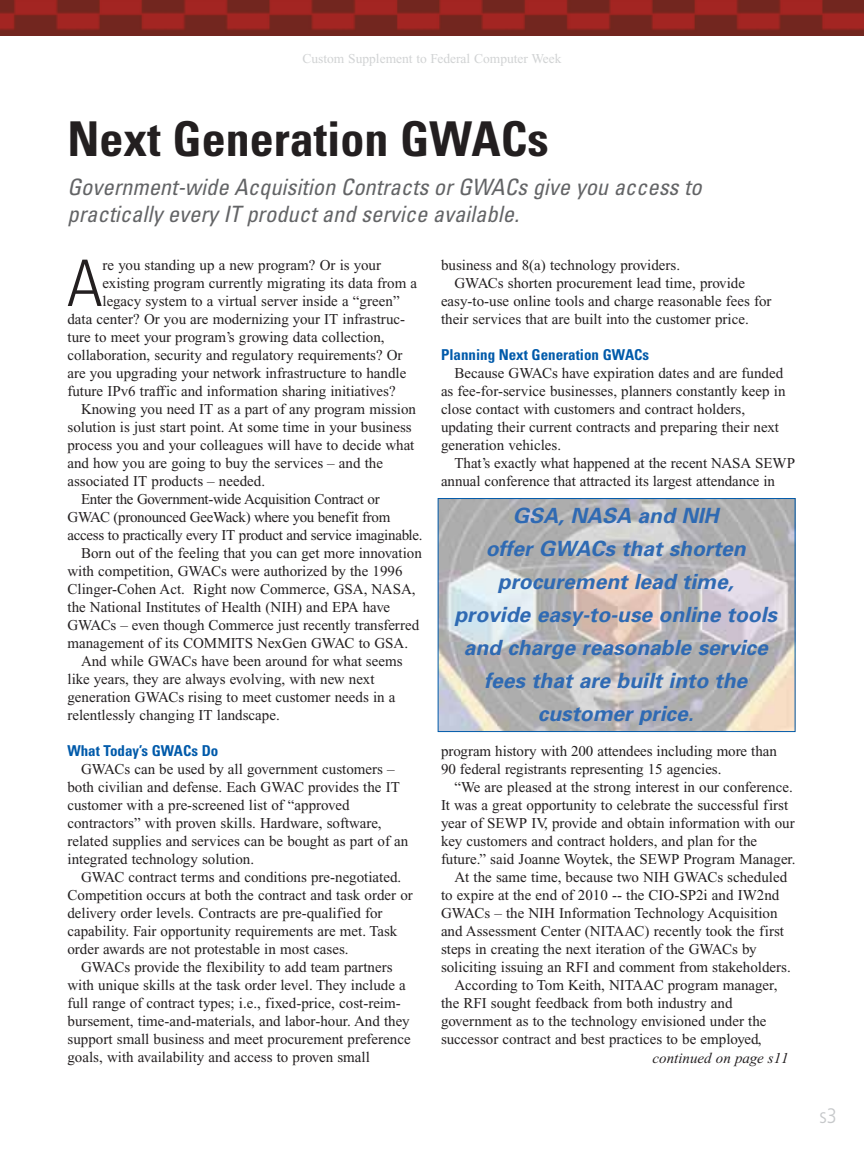
<style>
.page{position:relative;width:864px;height:1161px;background:#fff}
.page>*{position:absolute;margin:0;border:0;box-sizing:border-box;transform-origin:0 0}
.t1{font:300 condensed 64.2px "Univers";color:#231f20}
.t2{font:700 condensed 48px "Univers";color:#231f20}
.t3{font:italic condensed 22.5px/27px "Univers";color:#636466}
.t4{font:italic 700 21px/33px "Univers";color:#2f6ab3;text-align:center}
.t5{font:300 condensed 21px "Frutiger";color:#c6c8ca}
.t6{font:15px/18px "Times";color:#231f20}
.t7{font:15px "Times";letter-spacing:-.02em;color:#231f20}
.t8{font:700 condensed 15px "Univers";color:#005aaa}
.t9{font:italic 15px "Times";color:#231f20}
.t10{font:13.5px "Times";color:#d1d3d4}
</style>
<div class="page">
<img style="left:0;top:0;width:864px;height:36px">
<img style="left:440px;top:500px;width:353px;height:230px">
<div style="left:438px;top:498px;width:357px;height:234px;border:1px solid #005aaa"></div>
<p class="t10" style="left:302px;top:54px;width:261px">Custom Supplement to Federal Computer Week</p>
<h2 class="t2" style="left:68px;top:121px;width:483px">Next Generation GWACs</h2>
<h3 class="t3" style="left:68px;top:176px;width:640px">Government-wide Acquisition Contracts orGWACs give you access to practically every IT productand service available.</h3>
<h1 class="t1" style="left:67px;top:260px;width:37px">A</h1>
<p class="t6" style="left:103px;top:257px;width:280px">re you standing up a new program? Or is your</p>
<p class="t6" style="left:103px;top:275px;width:316px">existing program currently migrating its data from a</p>
<p class="t6" style="left:103px;top:293px;width:299px">legacy system to a virtual server inside a “green”</p>
<p class="t6" style="left:68px;top:311px;width:339px">data center? Or you are modernizing your IT infrastruc-</p>
<p class="t6" style="left:68px;top:329px;width:319px">ture to meet your program’s growing data collection,</p>
<p class="t6" style="left:68px;top:347px;width:337px">collaboration, security and regulatory requirements? Or</p>
<p class="t6" style="left:68px;top:365px;width:340px">are you upgrading your network infrastructure to handle</p>
<p class="t6" style="left:68px;top:383px;width:330px">future IPv6 traffic and information sharing initiatives?</p>
<p class="t6" style="left:81px;top:401px;width:337px">Knowing you need IT as a part of any program mission</p>
<p class="t6" style="left:68px;top:419px;width:346px">solution is just start point. At some time in your business</p>
<p class="t6" style="left:68px;top:437px;width:349px">process you and your colleagues will have to decide what</p>
<p class="t6" style="left:68px;top:455px;width:317px">and how you are going to buy the services – and the</p>
<p class="t6" style="left:68px;top:473px;width:199px">associated IT products – needed.</p>
<p class="t7" style="left:81px;top:494px;width:300px">Enter the Government-wide Acquisition Contract or</p>
<p class="t7" style="left:68px;top:512px;width:325px">GWAC (pronounced GeeWack) where you benefit from</p>
<p class="t7" style="left:68px;top:530px;width:357px">access to practically every IT product and service imaginable.</p>
<p class="t6" style="left:81px;top:545px;width:342px">Born out of the feeling that you can get more innovation</p>
<p class="t6" style="left:68px;top:563px;width:337px">with competition, GWACs were authorized by the 1996</p>
<p class="t6" style="left:68px;top:581px;width:350px">Clinger-Cohen Act. Right now Commerce, GSA, NASA,</p>
<p class="t6" style="left:68px;top:599px;width:324px">the National Institutes of Health (NIH) and EPA have</p>
<p class="t6" style="left:68px;top:617px;width:353px">GWACs – even though Commerce just recently transferred</p>
<p class="t6" style="left:68px;top:635px;width:342px">management of its COMMITS NexGen GWAC to GSA.</p>
<p class="t6" style="left:81px;top:653px;width:323px">And while GWACs have been around for what seems</p>
<p class="t6" style="left:68px;top:671px;width:309px">like years, they are always evolving, with new next</p>
<p class="t6" style="left:68px;top:689px;width:329px">generation GWACs rising to meet customer needs in a</p>
<p class="t6" style="left:68px;top:707px;width:214px">relentlessly changing IT landscape.</p>
<p class="t8" style="left:68px;top:745px;width:152px">What Today’s GWACs Do</p>
<p class="t6" style="left:68px;top:761px;width:342px;text-indent:14px">GWACs can be used by all government customers – both civilian and defense. Each GWAC provides the IT customer with a pre-screened list of “approved contractors” with proven skills. Hardware, software, related supplies and services can be bought as part of an integrated technology solution.</p>
<p class="t6" style="left:68px;top:869px;width:347px;text-indent:14px">GWAC contract terms and conditions pre-negotiated.<br>Competition occurs at both the contract and task order or delivery order levels. Contracts are pre-qualified for capability. Fair opportunity requirements are met. Task order awards are not protestable in most cases.</p>
<p class="t6" style="left:68px;top:959px;width:345px;text-indent:14px">GWACs provide the flexibility to add team partners with unique skills at the task order level. They include a full range of contract types; i.e., fixed-price, cost-reim&shy;bursement, time-and-materials, and labor-hour. And they support small business and meet procurement preference goals, with availability and access to proven small</p>
<p class="t6" style="left:441px;top:257px;width:241px">business and 8(a) technology providers.</p>
<p class="t6" style="left:454px;top:275px;width:292px">GWACs shorten procurement lead time, provide</p>
<p class="t6" style="left:441px;top:293px;width:332px">easy-to-use online tools and charge reasonable fees for</p>
<p class="t6" style="left:441px;top:311px;width:309px">their services that are built into the customer price.</p>
<p class="t8" style="left:441px;top:349px;width:210px">Planning Next Generation GWACs</p>
<p class="t6" style="left:441px;top:365px;width:346px;text-indent:14px">Because GWACs have expiration dates and are funded as fee-for-service businesses, planners constantly keep in close contact with customers and contract holders, updating their current contracts and preparing their next generation vehicles.</p>
<p class="t6" style="left:441px;top:455px;width:356px;text-indent:14px">That’s exactly what happened at the recent NASA SEWP annual conference that attracted its largest attendance in</p>
<h3 class="t4" style="left:454px;top:501px;width:328px">GSA, NASA and NIH<br>offer GWACs that shorten procurement lead time,<br>provide easy-to-use online tools and charge reasonable service fees that are built into the customer price.</h3>
<p class="t6" style="left:441px;top:743px;width:337px">program history with 200 attendees including more than<br>90 federal registrants representing 15 agencies.</p>
<p class="t6" style="left:454px;top:779px;width:340px">“We are pleased at the strong interest in our conference.</p>
<p class="t6" style="left:441px;top:797px;width:349px">It was a great opportunity to celebrate the successful first</p>
<p class="t6" style="left:441px;top:815px;width:355px">year of SEWP IV, provide and obtain information with our</p>
<p class="t6" style="left:441px;top:833px;width:318px">key customers and contract holders, and plan for the</p>
<p class="t6" style="left:441px;top:851px;width:356px">future.” said Joanne Woytek, the SEWP Program Manager.</p>
<p class="t6" style="left:454px;top:869px;width:334px">At the same time, because two NIH GWACs scheduled</p>
<p class="t6" style="left:441px;top:887px;width:340px">to expire at the end of 2010 -- the CIO-SP2i and IW2nd</p>
<p class="t6" style="left:441px;top:905px;width:338px">GWACs – the NIH Information Technology Acquisition</p>
<p class="t6" style="left:441px;top:923px;width:345px">and Assessment Center (NITAAC) recently took the first</p>
<p class="t6" style="left:441px;top:941px;width:317px">steps in creating the next iteration of the GWACs by</p>
<p class="t6" style="left:441px;top:959px;width:351px">soliciting issuing an RFI and comment from stakeholders.</p>
<p class="t6" style="left:454px;top:977px;width:324px">According to Tom Keith, NITAAC program manager,</p>
<p class="t6" style="left:441px;top:995px;width:293px">the RFI sought feedback from both industry and</p>
<p class="t6" style="left:441px;top:1013px;width:327px">government as to the technology envisioned under the</p>
<p class="t6" style="left:441px;top:1031px;width:322px">successor contract and best practices to be employed,</p>
<p class="t9" style="left:653px;top:1053px;width:138px">continued on page s11</p>
<h3 class="t5" style="left:820px;top:1107px;width:19px">s3</h3>
</div>
